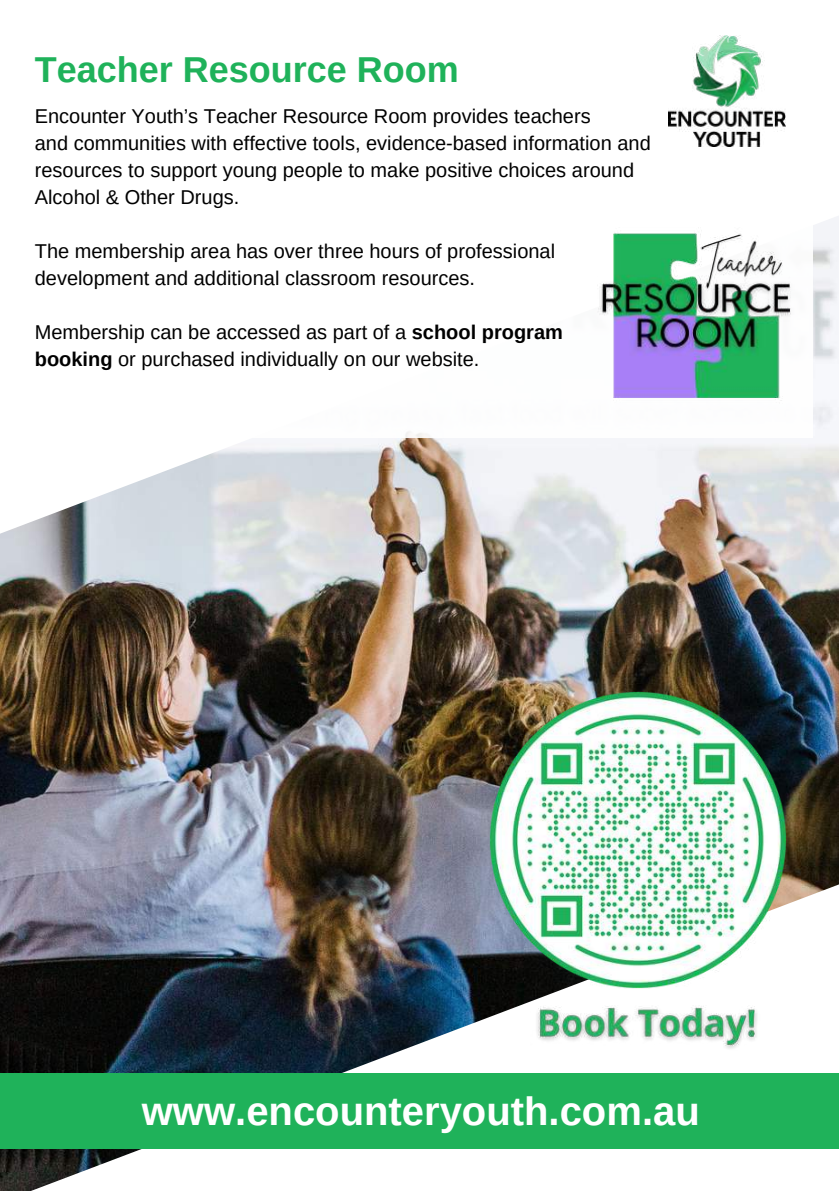
<style>
.page{position:relative;width:839px;height:1191px;background:#fff}
.page>*{position:absolute;margin:0;border:0;box-sizing:border-box;transform-origin:0 0}
.t1{font:700 40px "Arimo";color:#fff}
.t2{font:700 36px "Arimo";color:#1fb25a}
.t3{font:20px/27px "Arimo";color:#000}
.s1{font-weight:700}
</style>
<div class="page">
<img style="left:0;top:216px;width:838px;height:975px">
<div style="left:25px;top:28px;width:787px;height:410px;background:#fff"></div>
<img style="left:598px;top:233px;width:193px;height:168px">
<div style="left:0;top:1074px;width:838px;height:75px;background:#1fb25a"></div>
<img style="left:668px;top:36px;width:117px;height:111px">
<img style="left:489px;top:692px;width:297px;height:297px">
<img style="left:530px;top:998px;width:235px;height:58px">
<h2 class="t2" style="left:35px;top:49px;width:425px">Teacher Resource Room</h2>
<p class="t3" style="left:35px;top:103px;width:617px">Encounter Youth’s Teacher Resource Room provides teachers<br>and communities with effective tools, evidence-based information and resources to support young people to make positive choices around Alcohol &amp; Other Drugs.</p>
<p class="t3" style="left:35px;top:238px;width:522px">The membership area has over three hours of professional development and additional classroom resources.</p>
<p class="t3" style="left:35px;top:319px;width:529px">Membership can be accessed as part of a <span class="s1">school program booking</span> or purchased individually on our website.</p>
<h1 class="t1" style="left:142px;top:1088px;width:559px">www.encounteryouth.com.au</h1>
</div>
